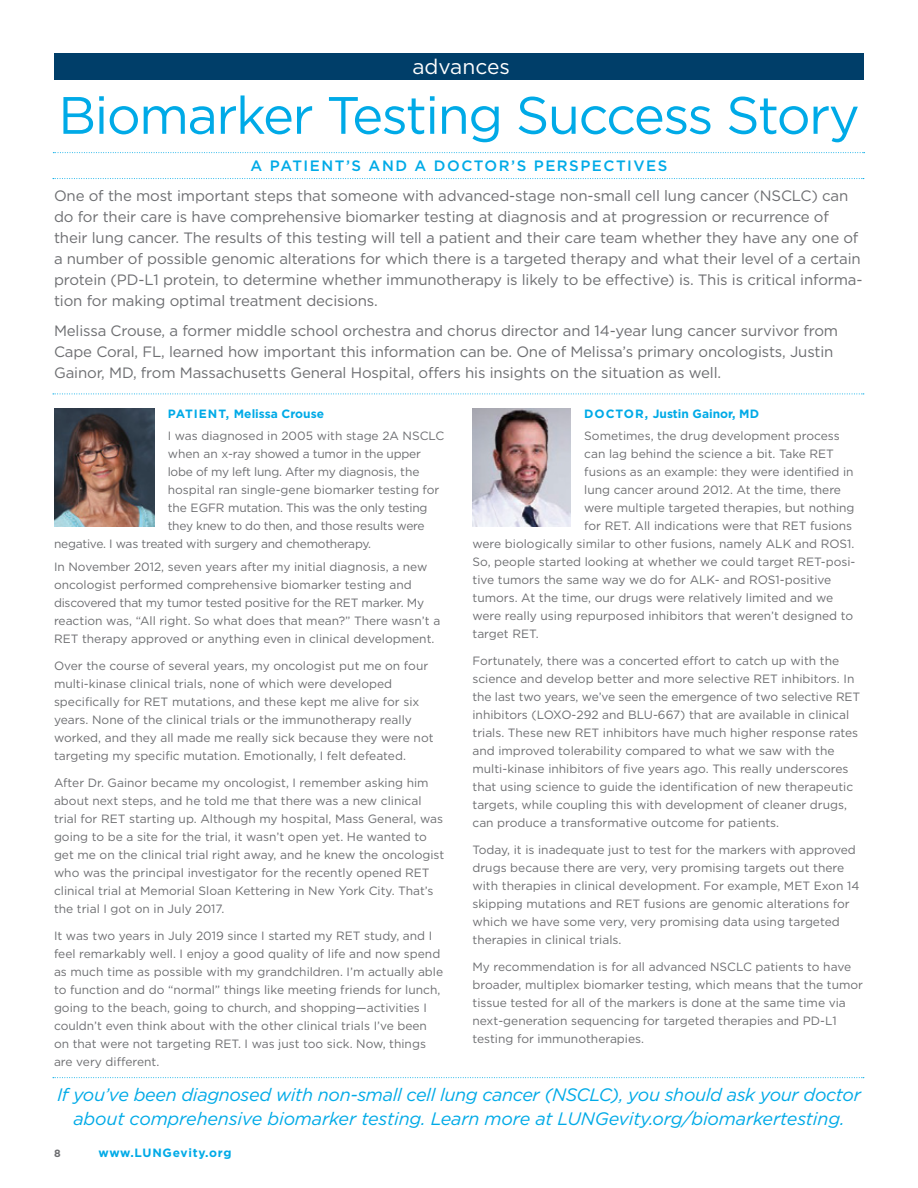
<style>
.page{position:relative;width:918px;height:1188px;background:#fff}
.page>*{position:absolute;margin:0;border:0;box-sizing:border-box;transform-origin:0 0}
.t1{font:52.5px "Gotham";letter-spacing:-.03em;color:#00aae7}
.t2{font:21px "Gotham";color:#fff}
.t3{font:italic 18px/24px "Gotham";letter-spacing:-.02em;color:#00aae7;text-align:center}
.t4{font:15px/21px "Gotham";letter-spacing:-.01em;color:#6d6e71}
.t5{font:500 15px "Gotham";letter-spacing:.1em;color:#00aae7}
.t6{font:12px/18px "Gotham";color:#6d6e71}
.t7{font:12px "Gotham";letter-spacing:-.02em;color:#6d6e71}
.t8{font:700 12px "Gotham";letter-spacing:.01em;color:#00aae7}
.t9{font:700 12px "Gotham";letter-spacing:.06em;color:#00aae7}
.t10{font:700 10.5px "Gotham";color:#6d6e71}
</style>
<div class="page">
<div style="left:54px;top:53px;width:810px;height:27px;background:#003e69"></div>
<svg style="left:53px;top:394px;width:811px;height:1px"></svg>
<svg style="left:53px;top:1077px;width:811px;height:1px"></svg>
<svg style="left:53px;top:178px;width:811px;height:1px"></svg>
<svg style="left:53px;top:152px;width:812px;height:1px"></svg>
<img style="left:472px;top:408px;width:99px;height:118px">
<img style="left:54px;top:408px;width:100px;height:119px">
<h2 class="t2" style="left:412px;top:54px;width:99px">advances</h2>
<h1 class="t1" style="left:58px;top:82px;width:803px">Biomarker Testing Success Story</h1>
<p class="t5" style="left:251px;top:156px;width:418px">A PATIENT’S AND A DOCTOR’S PERSPECTIVES</p>
<p class="t4" style="left:54px;top:185px;width:810px">One of the most important steps that someone with advanced-stage non-small cell lung cancer (NSCLC) can do for their care is have comprehensive biomarker testing at diagnosis and at progression or recurrence of their lung cancer. The results of this testing will tell a patient and their care team whether they have any one of a number of possible genomic alterations for which there is a targeted therapy and what their level of a certain protein (PD-L1 protein, to determine whether immunotherapy is likely to be effective) is. This is critical informa&shy;tion for making optimal treatment decisions.</p>
<p class="t4" style="left:54px;top:320px;width:786px">Melissa Crouse, a former middle school orchestra and chorus director and 14-year lung cancer survivor from<br>Cape Coral, FL, learned how important this information can be. One of Melissa’s primary oncologists, Justin<br>Gainor, MD, from Massachusetts General Hospital, offers his insights on the situation as well.</p>
<p class="t8" style="left:168px;top:405px;width:158px">PATIENT, Melissa Crouse</p>
<p class="t6" style="left:168px;top:427px;width:278px">I was diagnosed in 2005 with stage 2A NSCLC</p>
<p class="t7" style="left:168px;top:446px;width:255px">when an x-ray showed a tumor in the upper</p>
<p class="t7" style="left:168px;top:464px;width:253px">lobe of my left lung. After my diagnosis, the</p>
<p class="t6" style="left:168px;top:481px;width:273px">hospital ran single-gene biomarker testing for</p>
<p class="t7" style="left:168px;top:500px;width:261px">the EGFR mutation. This was the only testing</p>
<p class="t7" style="left:168px;top:518px;width:259px">they knew to do then, and those results were</p>
<p class="t7" style="left:54px;top:536px;width:319px">negative. I was treated with surgery and chemotherapy.</p>
<p class="t6" style="left:54px;top:557px;width:388px">In November 2012, seven years after my initial diagnosis, a new oncologist performed comprehensive biomarker testing and discovered that my tumor tested positive for the RET marker. My reaction was, “All right. So what does that mean?” There wasn’t a RET therapy approved or anything even in clinical development.</p>
<p class="t6" style="left:54px;top:656px;width:381px">Over the course of several years, my oncologist put me on four multi-kinase clinical trials, none of which were developed specifically for RET mutations, and these kept me alive for six years. None of the clinical trials or the immunotherapy really worked, and they all made me really sick because they were not targeting my specific mutation. Emotionally, I felt defeated.</p>
<p class="t6" style="left:54px;top:773px;width:392px">After Dr. Gainor became my oncologist, I remember asking him about next steps, and he told me that there was a new clinical trial for RET starting up. Although my hospital, Mass General, was going to be a site for the trial, it wasn’t open yet. He wanted to get me on the clinical trial right away, and he knew the oncologist who was the principal investigator for the recently opened RET clinical trial at Memorial Sloan Kettering in New York City. That’s the trial I got on in July 2017.</p>
<p class="t6" style="left:54px;top:926px;width:391px">It was two years in July 2019 since I started my RET study, and I feel remarkably well. I enjoy a good quality of life and now spend as much time as possible with my grandchildren. I’m actually able to function and do “normal” things like meeting friends for lunch, going to the beach, going to church, and shopping—activities I couldn’t even think about with the other clinical trials I’ve been on that were not targeting RET. I was just too sick. Now, things are very different.</p>
<p class="t8" style="left:584px;top:405px;width:176px">DOCTOR, Justin Gainor, MD</p>
<p class="t6" style="left:584px;top:427px;width:257px">Sometimes, the drug development process</p>
<p class="t6" style="left:584px;top:445px;width:251px">can lag behind the science a bit. Take RET</p>
<p class="t6" style="left:584px;top:463px;width:271px">fusions as an example: they were identified in</p>
<p class="t6" style="left:584px;top:481px;width:258px">lung cancer around 2012. At the time, there</p>
<p class="t6" style="left:584px;top:499px;width:272px">were multiple targeted therapies, but nothing</p>
<p class="t6" style="left:584px;top:517px;width:270px">for RET. All indications were that RET fusions</p>
<p class="t6" style="left:473px;top:535px;width:384px">were biologically similar to other fusions, namely ALK and ROS1.</p>
<p class="t6" style="left:473px;top:553px;width:385px">So, people started looking at whether we could target RET-posi-</p>
<p class="t6" style="left:473px;top:571px;width:360px">tive tumors the same way we do for ALK- and ROS1-positive</p>
<p class="t6" style="left:473px;top:589px;width:362px">tumors. At the time, our drugs were relatively limited and we</p>
<p class="t6" style="left:473px;top:607px;width:382px">were really using repurposed inhibitors that weren’t designed to</p>
<p class="t6" style="left:473px;top:625px;width:68px">target RET.</p>
<p class="t6" style="left:473px;top:652px;width:389px">Fortunately, there was a concerted effort to catch up with the science and develop better and more selective RET inhibitors. In the last two years, we’ve seen the emergence of two selective RET inhibitors (LOXO-292 and BLU-667) that are available in clinical trials. These new RET inhibitors have much higher response rates and improved tolerability compared to what we saw with the multi-kinase inhibitors of five years ago. This really underscores that using science to guide the identification of new therapeutic targets, while coupling this with development of cleaner drugs, can produce a transformative outcome for patients.</p>
<p class="t6" style="left:473px;top:841px;width:388px">Today, it is inadequate just to test for the markers with approved drugs because there are very, very promising targets out there with therapies in clinical development. For example, MET Exon 14 skipping mutations and RET fusions are genomic alterations for which we have some very, very promising data using targeted therapies in clinical trials.</p>
<p class="t6" style="left:473px;top:958px;width:392px">My recommendation is for all advanced NSCLC patients to have broader, multiplex biomarker testing, which means that the tumor tissue tested for all of the markers is done at the same time via next-generation sequencing for targeted therapies and PD-L1 testing for immunotherapies.</p>
<h3 class="t3" style="left:57px;top:1083px;width:805px">If you’ve been diagnosed with non-small cell lung cancer (NSCLC), you should ask your doctor about comprehensive biomarker testing. Learn more at LUNGevity.org/biomarkertesting.</h3>
<p class="t10" style="left:54px;top:1146px;width:8px">8</p>
<p class="t9" style="left:98px;top:1145px;width:135px">www.LUNGevity.org</p>
</div>
